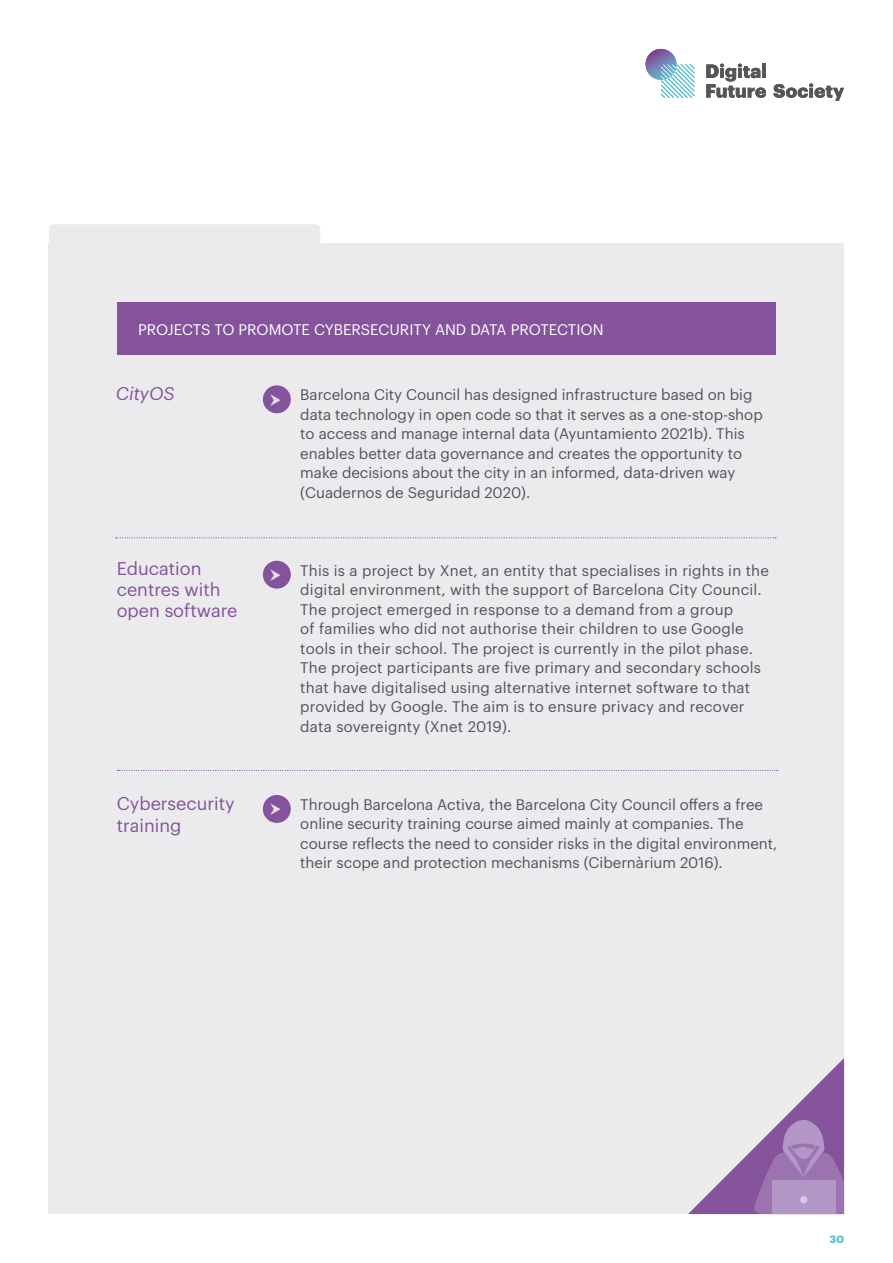
<style>
.page{position:relative;width:893px;height:1263px;background:#fff}
.page>*{position:absolute;margin:0;border:0;box-sizing:border-box;transform-origin:0 0}
.intro_abordaje{font:18px/21px "Graphik";color:#85529c}
.intro_abordaje-2{font:italic 18px "Graphik";color:#85529c}
.t1{font:15px/19.5px "Graphik";color:#50535a}
.t2{font:15px "Graphik";color:#fff}
.t3{font:700 10.5px "Graphik";color:#5ac1d0}
</style>
<div class="page">
<svg style="left:706px;top:64px;width:60px;height:34px"></svg>
<svg style="left:773px;top:83px;width:71px;height:18px"></svg>
<svg style="left:645px;top:49px;width:49px;height:49px"></svg>
<div style="left:49px;top:244px;width:795px;height:970px;background:#ebebed"></div>
<div style="left:49px;top:224px;width:271px;height:87px;background:#ebebed;border-radius:4px"></div>
<div style="left:117px;top:302px;width:659px;height:53px;background:#85529c"></div>
<div style="left:263px;top:385px;width:28px;height:28px;background:#85529c;border-radius:50%"></div>
<div style="left:263px;top:561px;width:28px;height:28px;background:#85529c;border-radius:50%"></div>
<div style="left:263px;top:795px;width:28px;height:28px;background:#85529c;border-radius:50%"></div>
<svg style="left:116px;top:537px;width:660px;height:1px"></svg>
<svg style="left:117px;top:770px;width:661px;height:1px"></svg>
<svg style="left:688px;top:1058px;width:156px;height:156px"></svg>
<p class="t2" style="left:138px;top:318px;width:467px">PROJECTS TO PROMOTE CYBERSECURITY AND DATA PROTECTION</p>
<p class="intro_abordaje-2" style="left:116px;top:380px;width:60px">CityOS</p>
<p class="t1" style="left:300px;top:384px;width:464px">Barcelona City Council has designed infrastructure based on big data technology in open code so that it serves as a one-stop-shop to access and manage internal data (Ayuntamiento 2021b). This enables better data governance and creates the opportunity to make decisions about the city in an informed, data-driven way (Cuadernos de Seguridad 2020).</p>
<p class="intro_abordaje" style="left:117px;top:557px;width:122px">Education centres with open software</p>
<p class="t1" style="left:300px;top:559px;width:470px">This is a project by Xnet, an entity that specialises in rights in the digital environment, with the support of Barcelona City Council.<br>The project emerged in response to a demand from a group<br>of families who did not authorise their children to use Google tools in their school. The project is currently in the pilot phase.<br>The project participants are five primary and secondary schools that have digitalised using alternative internet software to that provided by Google. The aim is to ensure privacy and recover data sovereignty (Xnet 2019).</p>
<p class="intro_abordaje" style="left:117px;top:790px;width:119px;line-height:22.5px">Cybersecurity training</p>
<p class="t1" style="left:300px;top:793px;width:479px">Through Barcelona Activa, the Barcelona City Council offers a free online security training course aimed mainly at companies. The course reflects the need to consider risks in the digital environment, their scope and protection mechanisms (Cibernàrium 2016).</p>
<p class="t3" style="left:830px;top:1231px;width:16px">30</p>
</div>
